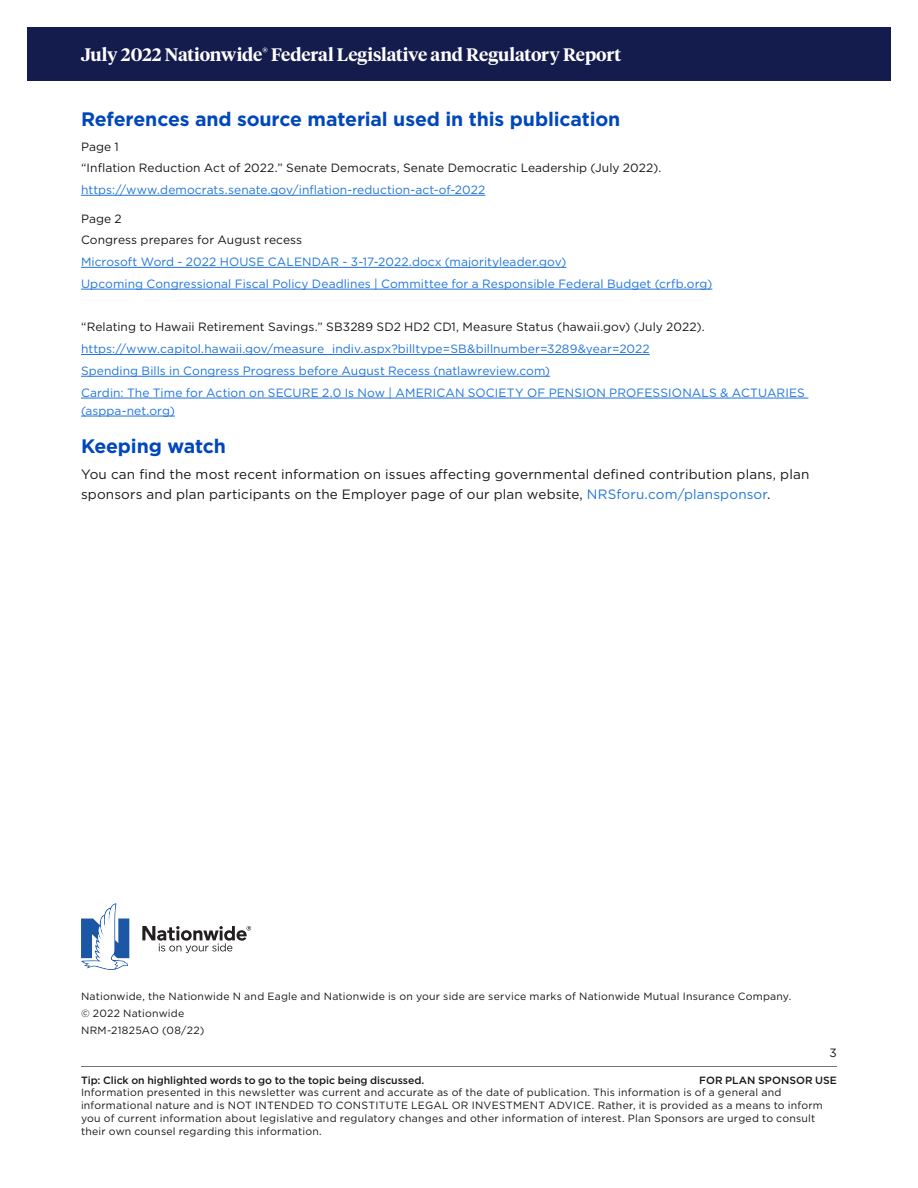
<style>
.page{position:relative;width:918px;height:1188px;background:#fff}
.page>*{position:absolute;margin:0;border:0;box-sizing:border-box;transform-origin:0 0}
.t1{font:700 19.5px "Gotham";letter-spacing:-.01em;color:#0047bb}
.t2{font:600 18px "Tiempos Headline";letter-spacing:-.01em;color:#fff}
.t3{font:13.5px/19.5px "Gotham";letter-spacing:.01em;color:#171717}
.t4{font:12px/18px "Gotham";letter-spacing:.005em;color:#1f74db}
.t5{font:12px "Gotham";letter-spacing:.005em;color:#171717}
.t6{font:10.5px/12.8px "Gotham";letter-spacing:.02em;color:#171717}
.t7{font:500 10.5px "Gotham";letter-spacing:-.005em;color:#171717}
.s1{color:#1f74db}
</style>
<div class="page">
<hr style="left:81px;top:1066px;width:756px;height:1px;background:#747478">
<div style="left:27px;top:27px;width:864px;height:54px;background:#141b4d"></div>
<hr style="left:81px;top:195px;width:404px;height:1px;background:#1f74db">
<hr style="left:81px;top:267px;width:485px;height:1px;background:#1f74db">
<hr style="left:81px;top:289px;width:631px;height:1px;background:#1f74db">
<hr style="left:81px;top:354px;width:569px;height:1px;background:#1f74db">
<hr style="left:81px;top:376px;width:469px;height:1px;background:#1f74db">
<hr style="left:81px;top:398px;width:727px;height:1px;background:#1f74db">
<hr style="left:81px;top:416px;width:94px;height:1px;background:#1f74db">
<svg style="left:81px;top:903px;width:48px;height:67px"></svg>
<svg style="left:142px;top:926px;width:109px;height:27px"></svg>
<h2 class="t2" style="left:81px;top:42px;width:542px">July 2022 Nationwide<sup>®</sup> Federal Legislative and Regulatory Report</h2>
<h2 class="t1" style="left:81px;top:106px;width:541px">References and source material used in this publication</h2>
<p class="t5" style="left:81px;top:139px;width:39px">Page 1</p>
<p class="t5" style="left:81px;top:160px;width:582px">“Inflation Reduction Act of 2022.” Senate Democrats, Senate Democratic Leadership (July 2022).</p>
<p class="t4" style="left:81px;top:181px;width:406px">https://www.democrats.senate.gov/inflation-reduction-act-of-2022</p>
<p class="t5" style="left:81px;top:211px;width:42px">Page 2</p>
<p class="t5" style="left:81px;top:232px;width:223px">Congress prepares for August recess</p>
<p class="t4" style="left:81px;top:253px;width:487px">Microsoft Word - 2022 HOUSE CALENDAR - 3-17-2022.docx (majorityleader.gov)</p>
<p class="t4" style="left:81px;top:274px;width:633px">Upcoming Congressional Fiscal Policy Deadlines | Committee for a Responsible Federal Budget (crfb.org)</p>
<p class="t5" style="left:81px;top:320px;width:625px">“Relating to Hawaii Retirement Savings.” SB3289 SD2 HD2 CD1, Measure Status (hawaii.gov) (July 2022).</p>
<p class="t4" style="left:81px;top:340px;width:570px">https://www.capitol.hawaii.gov/measure_indiv.aspx?billtype=SB&amp;billnumber=3289&amp;year=2022</p>
<p class="t4" style="left:81px;top:362px;width:471px">Spending Bills in Congress Progress before August Recess (natlawreview.com)</p>
<p class="t4" style="left:81px;top:383px;width:725px">Cardin: The Time for Action on SECURE 2.0 Is Now | AMERICAN SOCIETY OF PENSION PROFESSIONALS &amp; ACTUARIES (asppa-net.org)</p>
<h2 class="t1" style="left:81px;top:433px;width:146px">Keeping watch</h2>
<p class="t3" style="left:81px;top:464px;width:730px">You can find the most recent information on issues affecting governmental defined contribution plans, plan sponsors and plan participants on the Employer page of our plan website, <span class="s1">NRSforu.com/plansponsor</span>.</p>
<p class="t6" style="left:81px;top:989px;width:712px">Nationwide, the Nationwide N and Eagle and Nationwide is on your side are service marks of Nationwide Mutual Insurance Company.</p>
<p class="t6" style="left:81px;top:1007px;width:105px">© 2022 Nationwide</p>
<p class="t6" style="left:81px;top:1024px;width:125px">NRM-21825AO (08/22)</p>
<p class="t5" style="left:830px;top:1045px;width:9px">3</p>
<p class="t7" style="left:81px;top:1073px;width:345px">Tip: Click on highlighted words to go to the topic being discussed.</p>
<p class="t7" style="left:699px;top:1073px;width:139px">FOR PLAN SPONSOR USE</p>
<p class="t6" style="left:81px;top:1086px;width:743px">Information presented in this newsletter was current and accurate as of the date of publication. This information is of a general and informational nature and is NOT INTENDED TO CONSTITUTE LEGAL OR INVESTMENT ADVICE. Rather, it is provided as a means to inform you of current information about legislative and regulatory changes and other information of interest. Plan Sponsors are urged to consult their own counsel regarding this information.</p>
</div>
